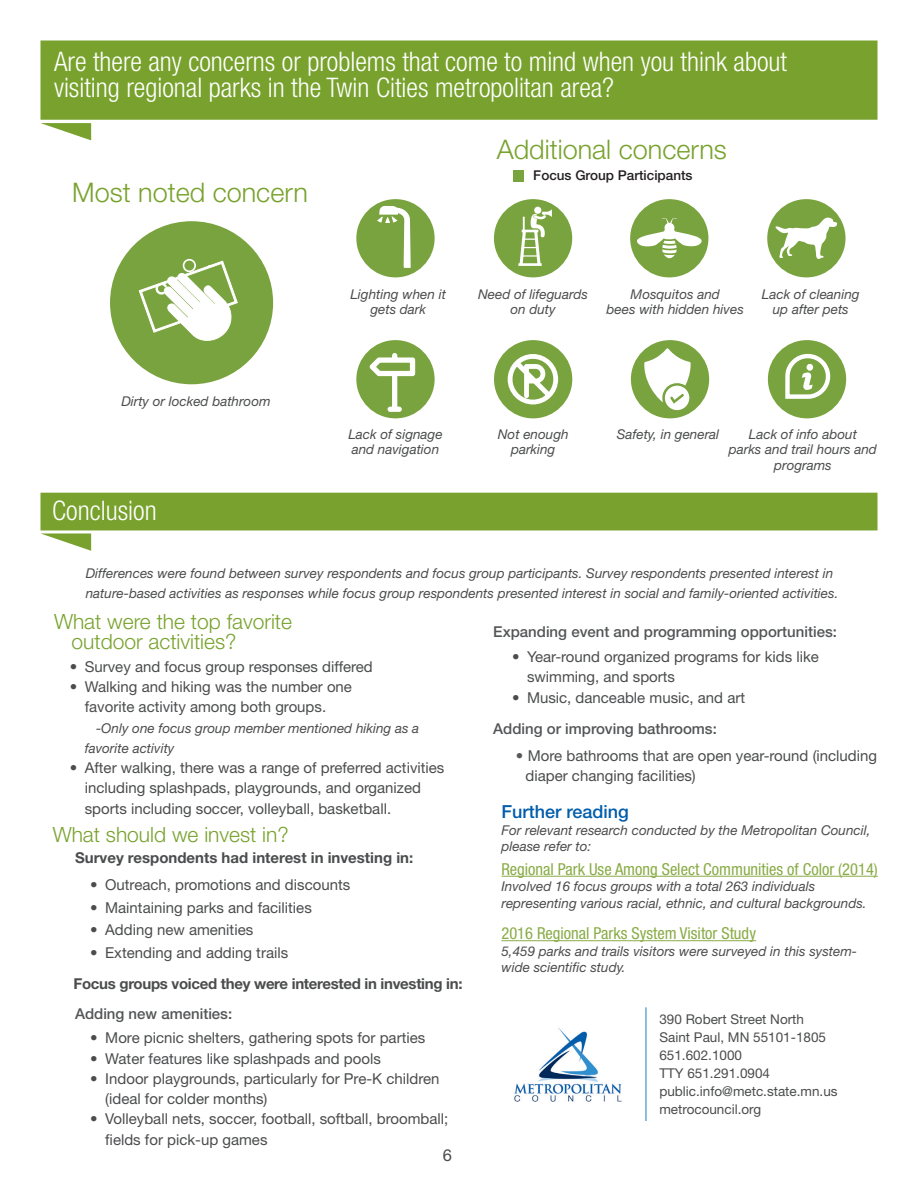
<style>
.page{position:relative;width:918px;height:1188px;background:#fff}
.page>*{position:absolute;margin:0;border:0;box-sizing:border-box;transform-origin:0 0}
.t1{font:300 condensed 27px/25.5px "Helvetica Neue LT Std";color:#fff}
.Heading{font:300 27px "Helvetica Neue LT Std";color:#78a22d}
.Heading-2{font:300 21px/20.2px "Helvetica Neue LT Std";color:#78a22d}
.Heading_2{font:500 18px "Helvetica Neue LT Std";color:#015dab}
.t2{font:condensed 16.5px "Helvetica Neue LT Std";color:#89ac46}
.t3{font:16.5px "Helvetica Neue LT Std";color:#4b4c4d}
.Heading_2-2{font:15px/20.2px "Helvetica Neue LT Std";color:#4b4c4d}
.Heading_2-3{font:500 15px "Helvetica Neue LT Std";color:#545557}
.t4{font:700 15px "Helvetica Neue LT Std";letter-spacing:-.02em;color:#4b4c4d}
.t5{font:700 15px "Helvetica Neue LT Std";color:#4b4c4d}
.Heading_2-4{font:italic 13.5px/16.5px "Helvetica Neue LT Std";color:#4b4c4d}
.Caption_2{font:italic 13.5px "Helvetica Neue LT Std";color:#4b4c4d}
.t6{font:13.5px/18px "Helvetica Neue LT Std";color:#4b4c4d}
.Heading_2-5{font:500 13.5px "Helvetica Neue LT Std";color:#231f20}
.s1{font-weight:500;color:#57585a}
</style>
<div class="page">
<svg style="left:40px;top:493px;width:838px;height:58px"></svg>
<div style="left:110px;top:221px;width:163px;height:163px;background:#79a33f;border-radius:50%"></div>
<svg style="left:139px;top:259px;width:99px;height:82px"></svg>
<div style="left:356px;top:199px;width:79px;height:78px;background:#79a33f;border-radius:50%"></div>
<svg style="left:377px;top:199px;width:37px;height:69px"></svg>
<div style="left:494px;top:199px;width:78px;height:78px;background:#79a33f;border-radius:50%"></div>
<div style="left:534px;top:207px;width:7px;height:7px;background:#fff;border-radius:50%"></div>
<svg style="left:518px;top:210px;width:34px;height:56px"></svg>
<div style="left:630px;top:199px;width:78px;height:78px;background:#79a33f;border-radius:50%"></div>
<div style="left:767px;top:199px;width:79px;height:78px;background:#79a33f;border-radius:50%"></div>
<div style="left:356px;top:340px;width:79px;height:78px;background:#79a33f;border-radius:50%"></div>
<svg style="left:367px;top:352px;width:50px;height:61px"></svg>
<div style="left:494px;top:340px;width:78px;height:78px;background:#79a33f;border-radius:50%"></div>
<svg style="left:506px;top:354px;width:54px;height:54px"></svg>
<div style="left:631px;top:340px;width:78px;height:78px;background:#79a33f;border-radius:50%"></div>
<svg style="left:644px;top:348px;width:47px;height:62px"></svg>
<div style="left:768px;top:340px;width:78px;height:78px;background:#79a33f;border-radius:50%"></div>
<svg style="left:785px;top:353px;width:46px;height:46px"></svg>
<div style="left:513px;top:170px;width:11px;height:12px;background:#79a33f"></div>
<div style="left:40px;top:40px;width:838px;height:80px;background:#78a22d"></div>
<svg style="left:41px;top:123px;width:50px;height:17px"></svg>
<svg style="left:637px;top:218px;width:65px;height:40px"></svg>
<hr style="left:501px;top:876px;width:377px;height:1px;background:#89ac46">
<hr style="left:501px;top:940px;width:255px;height:1px;background:#89ac46">
<svg style="left:775px;top:218px;width:62px;height:41px"></svg>
<img style="left:514px;top:1027px;width:108px;height:75px">
<hr style="left:645px;top:1007px;width:2px;height:114px;background:#308fce">
<p class="t1" style="left:54px;top:49px;width:735px">Are there any concerns or problems that come to mind when you think about visiting regional parks in the Twin Cities metropolitan area?</p>
<p class="Heading" style="left:72px;top:176px;width:237px">Most noted concern</p>
<p class="Caption_2" style="left:121px;top:393px;width:151px">Dirty or locked bathroom</p>
<p class="t1" style="left:52px;top:497px;width:106px">Conclusion</p>
<p class="Heading" style="left:497px;top:133px;width:232px">Additional concerns</p>
<p class="Heading_2-5" style="left:533px;top:167px;width:161px">Focus Group Participants</p>
<p class="Caption_2" style="left:350px;top:286px;width:97px">Lighting when it</p>
<p class="Caption_2" style="left:370px;top:301px;width:57px">gets dark</p>
<p class="Caption_2" style="left:478px;top:286px;width:111px">Need of lifeguards</p>
<p class="Caption_2" style="left:510px;top:301px;width:47px">on duty</p>
<p class="Caption_2" style="left:631px;top:286px;width:91px">Mosquitos and</p>
<p class="Caption_2" style="left:607px;top:301px;width:139px">bees with hidden hives</p>
<p class="Caption_2" style="left:762px;top:286px;width:99px">Lack of cleaning</p>
<p class="Caption_2" style="left:773px;top:301px;width:78px">up after pets</p>
<p class="Caption_2" style="left:348px;top:427px;width:96px">Lack of signage</p>
<p class="Caption_2" style="left:352px;top:442px;width:89px">and navigation</p>
<p class="Caption_2" style="left:498px;top:427px;width:72px">Not enough</p>
<p class="Caption_2" style="left:511px;top:442px;width:46px">parking</p>
<p class="Caption_2" style="left:617px;top:427px;width:104px">Safety, in general</p>
<p class="Caption_2" style="left:749px;top:427px;width:110px">Lack of info about</p>
<p class="Caption_2" style="left:729px;top:442px;width:150px">parks and trail hours and</p>
<p class="Caption_2" style="left:774px;top:457px;width:59px">programs</p>
<p class="Heading_2-4" style="left:86px;top:563px;width:754px;line-height:20.2px">Differences were found between survey respondents and focus group participants. Survey respondents presented interest in nature-based activities as responses while focus group respondents presented interest in social and family-oriented activities.</p>
<p class="Heading-2" style="left:72px;top:611px;width:222px;text-indent:-18px">What were the top favorite outdoor activities?</p>
<p class="Heading_2-2" style="left:70px;top:656px;width:305px">• Survey and focus group responses differed</p>
<p class="Heading_2-2" style="left:85px;top:676px;width:269px;text-indent:-15px">• Walking and hiking was the number one favorite activity among both groups.</p>
<p class="Heading_2-4" style="left:85px;top:718px;width:336px;line-height:20.2px;text-indent:11px">-Only one focus group member mentioned hiking as a favorite activity</p>
<p class="Heading_2-2" style="left:85px;top:757px;width:361px;text-indent:-15px">• After walking, there was a range of preferred activities including splashpads, playgrounds, and organized sports including soccer, volleyball, basketball.</p>
<p class="Heading-2" style="left:53px;top:824px;width:238px">What should we invest in?</p>
<p class="t5" style="left:75px;top:849px;width:340px">Survey respondents had interest in investing in:</p>
<p class="Heading_2-2" style="left:90px;top:875px;width:262px">• Outreach, promotions and discounts</p>
<p class="Heading_2-2" style="left:90px;top:897px;width:223px">• Maintaining parks and facilities</p>
<p class="Heading_2-2" style="left:90px;top:920px;width:165px">• Adding new amenities</p>
<p class="Heading_2-2" style="left:90px;top:942px;width:200px">• Extending and adding trails</p>
<p class="t4" style="left:74px;top:974px;width:391px">Focus groups voiced they were interested in investing in:</p>
<p class="Heading_2-3" style="left:75px;top:1005px;width:159px">Adding new amenities:</p>
<p class="Heading_2-2" style="left:90px;top:1028px;width:337px">• More picnic shelters, gathering spots for parties</p>
<p class="Heading_2-2" style="left:90px;top:1048px;width:292px">• Water features like splashpads and pools</p>
<p class="Heading_2-2" style="left:105px;top:1068px;width:336px;text-indent:-15px">• Indoor playgrounds, particularly for Pre-K children (ideal for colder months)</p>
<p class="Heading_2-2" style="left:105px;top:1109px;width:345px;text-indent:-15px">• Volleyball nets, soccer, football, softball, broomball; fields for pick-up games</p>
<p class="t3" style="left:443px;top:1145px;width:11px">6</p>
<p class="Heading_2-3" style="left:493px;top:623px;width:345px">Expanding event and programming opportunities:</p>
<p class="Heading_2-2" style="left:527px;top:646px;width:293px;text-indent:-15px">• Year-round organized programs for kids like swimming, and sports</p>
<p class="Heading_2-2" style="left:512px;top:687px;width:235px">• Music, danceable music, and art</p>
<p class="Heading_2-3" style="left:493px;top:720px;width:225px">Adding or improving bathrooms:</p>
<p class="Heading_2-2" style="left:526px;top:745px;width:353px;text-indent:-10px"><span class="s1">•</span> More bathrooms that are open year-round (including diaper changing facilities)</p>
<p class="Heading_2" style="left:501px;top:801px;width:129px">Further reading</p>
<p class="Heading_2-4" style="left:501px;top:822px;width:371px">For relevant research conducted by the Metropolitan Council, please refer to:</p>
<p class="t2" style="left:501px;top:859px;width:378px">Regional Park Use Among Select Communities of Color (2014)</p>
<p class="Heading_2-4" style="left:501px;top:878px;width:367px">Involved 16 focus groups with a total 263 individuals representing various racial, ethnic, and cultural backgrounds.</p>
<p class="t2" style="left:501px;top:924px;width:256px">2016 Regional Parks System Visitor Study</p>
<p class="Heading_2-4" style="left:501px;top:942px;width:357px">5,459 parks and trails visitors were surveyed in this system&shy;wide scientific study.</p>
<p class="t6" style="left:659px;top:1010px;width:180px">390 Robert Street North<br>Saint Paul, MN 55101-1805<br>651.602.1000<br>TTY 651.291.0904 public.info@metc.state.mn.us metrocouncil.org</p>
</div>
